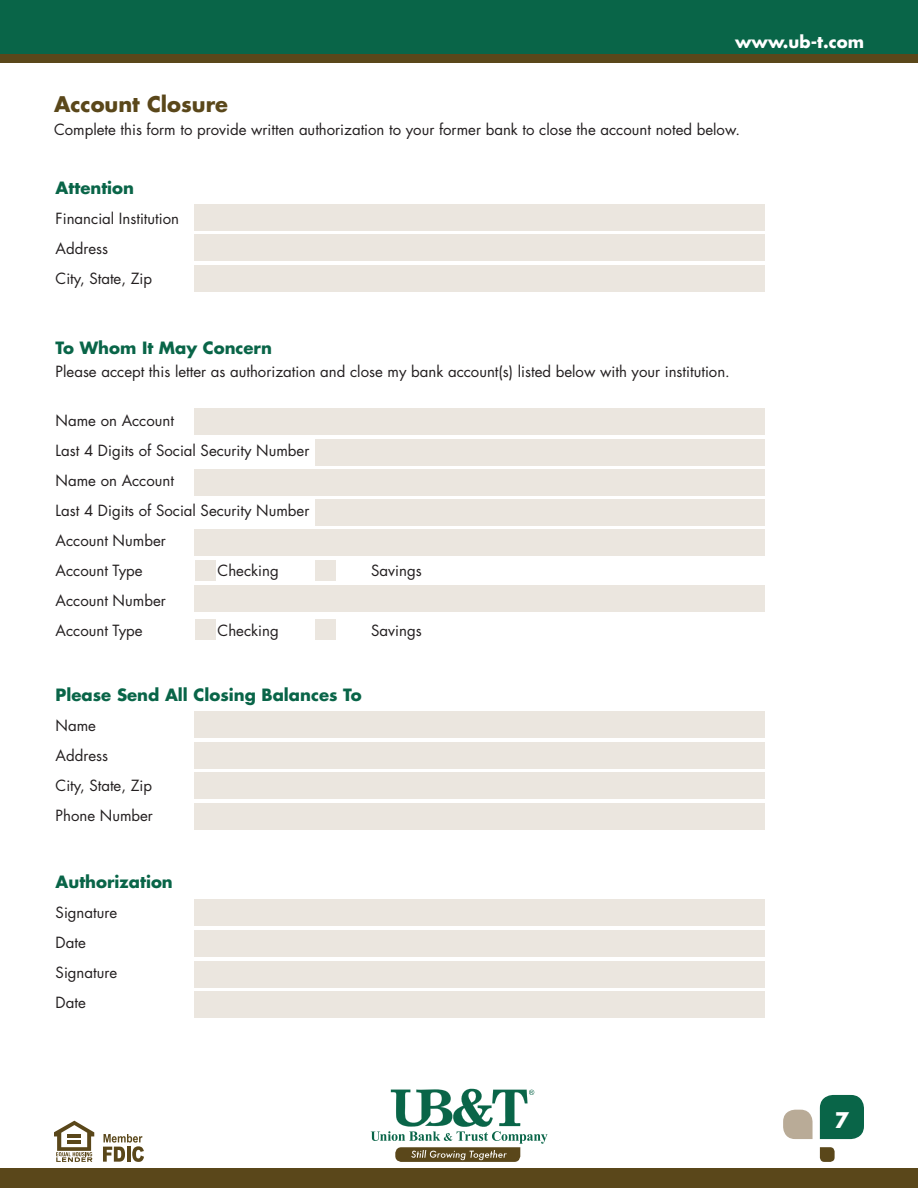
<style>
.page{position:relative;width:918px;height:1188px;background:#fff}
.page>*{position:absolute;margin:0;border:0;box-sizing:border-box;transform-origin:0 0}
.t1{font:700 21px "Futura Std";color:#5a471a}
.t2{font:700 21px "Futura Std";color:#fff}
.t3{font:700 16.5px "Futura Std";color:#096548}
.t4{font:700 16.5px "Futura Std";color:#fff}
.t5{font:15px/30px "Futura Std";color:#231f20}
</style>
<div class="page">
<div style="left:194px;top:204px;width:571px;height:27px;background:#ebe6df"></div>
<div style="left:194px;top:711px;width:571px;height:27px;background:#ebe6df"></div>
<div style="left:194px;top:899px;width:571px;height:27px;background:#ebe6df"></div>
<div style="left:194px;top:408px;width:571px;height:27px;background:#ebe6df"></div>
<div style="left:194px;top:469px;width:571px;height:27px;background:#ebe6df"></div>
<div style="left:194px;top:529px;width:571px;height:27px;background:#ebe6df"></div>
<div style="left:194px;top:585px;width:571px;height:27px;background:#ebe6df"></div>
<div style="left:315px;top:439px;width:450px;height:27px;background:#ebe6df"></div>
<div style="left:315px;top:499px;width:450px;height:27px;background:#ebe6df"></div>
<div style="left:194px;top:234px;width:571px;height:27px;background:#ebe6df"></div>
<div style="left:194px;top:742px;width:571px;height:27px;background:#ebe6df"></div>
<div style="left:194px;top:930px;width:571px;height:27px;background:#ebe6df"></div>
<div style="left:194px;top:265px;width:571px;height:27px;background:#ebe6df"></div>
<div style="left:194px;top:772px;width:571px;height:28px;background:#ebe6df"></div>
<div style="left:194px;top:961px;width:571px;height:27px;background:#ebe6df"></div>
<div style="left:194px;top:803px;width:571px;height:27px;background:#ebe6df"></div>
<div style="left:194px;top:991px;width:571px;height:27px;background:#ebe6df"></div>
<div style="left:195px;top:560px;width:21px;height:21px;background:#ebe6df"></div>
<div style="left:195px;top:619px;width:21px;height:21px;background:#ebe6df"></div>
<div style="left:315px;top:560px;width:21px;height:21px;background:#ebe6df"></div>
<div style="left:315px;top:619px;width:21px;height:21px;background:#ebe6df"></div>
<svg style="left:820px;top:1147px;width:15px;height:15px"></svg>
<div style="left:820px;top:1095px;width:44px;height:44px;background:#096548"></div>
<svg style="left:783px;top:1110px;width:30px;height:29px"></svg>
<div style="left:0;top:1169px;width:918px;height:19px;background:#5a471a"></div>
<svg style="left:103px;top:1134px;width:41px;height:28px"></svg>
<svg style="left:54px;top:1121px;width:40px;height:41px"></svg>
<svg style="left:371px;top:1089px;width:176px;height:73px"></svg>
<div style="left:0;top:0;width:918px;height:63px;background:#5a471a"></div>
<div style="left:0;top:0;width:918px;height:54px;background:#096548"></div>
<p class="t4" style="left:735px;top:31px;width:130px">www.ub-t.com</p>
<h1 class="t1" style="left:54px;top:90px;width:176px">Account Closure</h1>
<p class="t5" style="left:54px;top:114px;width:688px">Complete this form to provide written authorization to your former bank to close the account noted below.</p>
<p class="t3" style="left:56px;top:177px;width:80px">Attention</p>
<p class="t5" style="left:56px;top:204px;width:125px">Financial Institution<br>Address<br>City, State, Zip</p>
<p class="t3" style="left:56px;top:337px;width:218px">To Whom It May Concern</p>
<p class="t5" style="left:56px;top:357px;width:676px">Please accept this letter as authorization and close my bank account(s) listed below with your institution.</p>
<p class="t5" style="left:56px;top:406px;width:255px">Name on Account<br>Last 4 Digits of Social Security Number<br>Name on Account<br>Last 4 Digits of Social Security Number<br>Account Number<br>Account Type</p>
<p class="t5" style="left:218px;top:556px;width:63px">Checking</p>
<p class="t5" style="left:371px;top:556px;width:52px">Savings</p>
<p class="t5" style="left:56px;top:586px;width:112px">Account Number<br>Account Type</p>
<p class="t5" style="left:218px;top:616px;width:63px">Checking</p>
<p class="t5" style="left:371px;top:616px;width:52px">Savings</p>
<p class="t3" style="left:56px;top:684px;width:308px">Please Send All Closing Balances To</p>
<p class="t5" style="left:56px;top:711px;width:99px">Name<br>Address<br>City, State, Zip<br>Phone Number</p>
<p class="t3" style="left:56px;top:871px;width:119px">Authorization</p>
<p class="t5" style="left:56px;top:898px;width:63px">Signature<br>Date<br>Signature<br>Date</p>
<h1 class="t2" style="left:835px;top:1106px;width:16px">7</h1>
</div>
